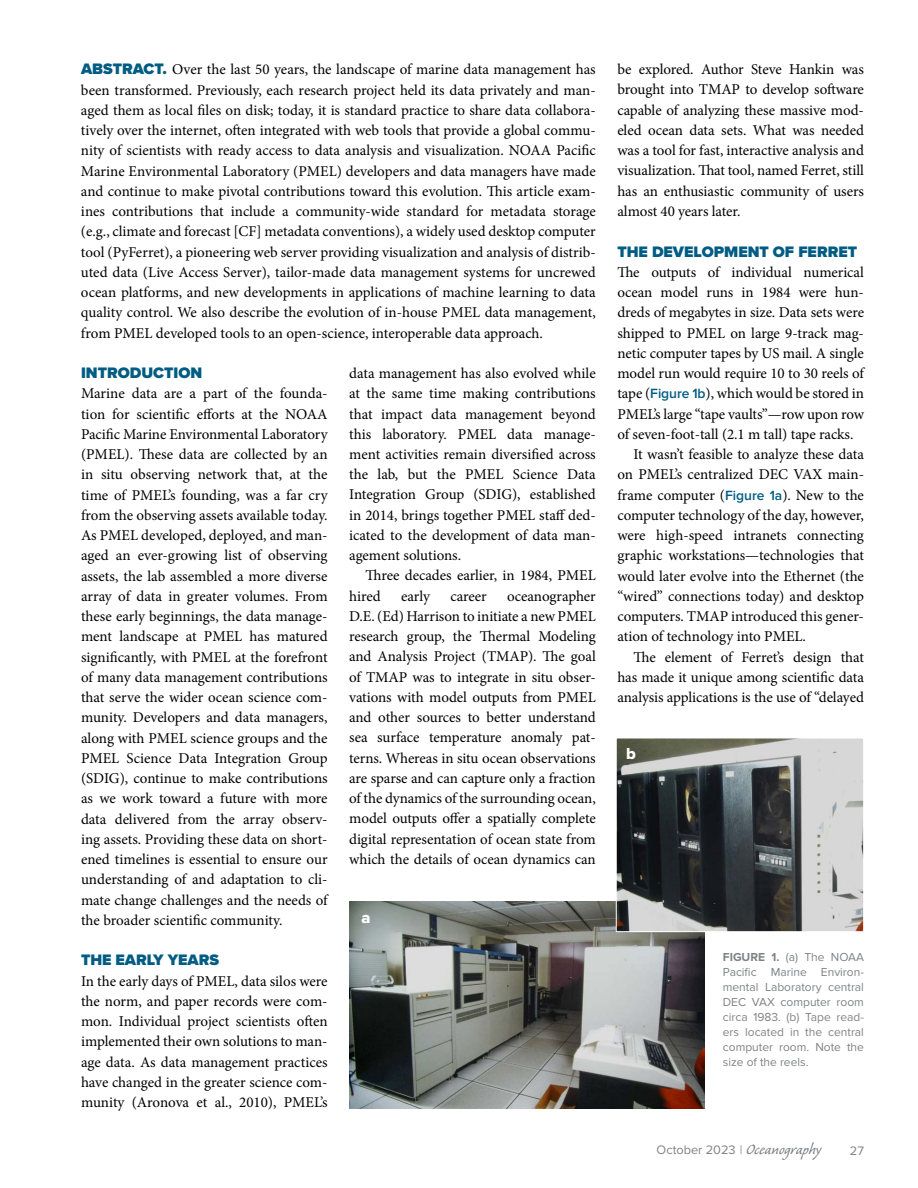
<style>
.page{position:relative;width:918px;height:1188px;background:#fff}
.page>*{position:absolute;margin:0;border:0;box-sizing:border-box;transform-origin:0 0}
.t1{font:16.5px "Proxima Nova Extrabld";color:#fff}
.t2{font:900 15.75px "Proxima Nova";color:#005c83}
.t3{font:15px/20.2px "Minion Pro";letter-spacing:-.005em;color:#000;text-align:justify}
.t4{font:12.75px "Proxima Nova";color:#808285}
.t5{font:12px/15px "Proxima Nova";color:#808285;text-align:justify}
.s1{font-family:"Proxima Nova";font-weight:900;font-size:15.75px;color:#005c83}
.s2{font-family:"Proxima Nova";font-weight:600;font-size:13.8px;color:#005c83}
.s3{font-weight:700}
.s4{font-family:"Caliban Std";font-size:18.75px}
</style>
<div class="page">
<img style="left:349px;top:902px;width:355px;height:206px">
<svg style="left:616px;top:738px;width:248px;height:194px;background:#6d7070"></svg>
<p class="t3" style="left:81px;top:59px;width:516px"><span class="s1">ABSTRACT.</span> Over the last 50 years, the landscape of marine data management has been transformed. Previously, each research project held its data privately and man&shy;aged them as local files on disk; today, it is standard practice to share data collabora&shy;tively over the internet, often integrated with web tools that provide a global commu&shy;nity of scientists with ready access to data analysis and visualization. NOAA Pacific Marine Environmental Laboratory (PMEL) developers and data managers have made and continue to make pivotal contributions toward this evolution. This article exam&shy;ines contributions that include a community-wide standard for metadata storage (e.g., climate and forecast [CF] metadata conventions), a widely used desktop computer tool (PyFerret), a pioneering web server providing visualization and analysis of distrib&shy;uted data (Live Access Server), tailor-made data management systems for uncrewed ocean platforms, and new developments in applications of machine learning to data quality control. We also describe the evolution of in-house PMEL data management, from PMEL developed tools to an open-science, interoperable data approach.</p>
<p class="t2" style="left:81px;top:361px;width:123px">INTRODUCTION</p>
<p class="t3" style="left:81px;top:383px;width:248px">Marine data are a part of the founda&shy;tion for scientific efforts at the NOAA Pacific Marine Environmental Laboratory (PMEL). These data are collected by an in situ observing network that, at the time of PMEL’s founding, was a far cry from the observing assets available today.<br>As PMEL developed, deployed, and man&shy;aged an ever-growing list of observing assets, the lab assembled a more diverse array of data in greater volumes. From these early beginnings, the data manage&shy;ment landscape at PMEL has matured significantly, with PMEL at the forefront of many data management contributions that serve the wider ocean science com&shy;munity. Developers and data managers, along with PMEL science groups and the PMEL Science Data Integration Group (SDIG), continue to make contributions as we work toward a future with more data delivered from the array observ&shy;ing assets. Providing these data on short&shy;ened timelines is essential to ensure our understanding of and adaptation to cli&shy;mate change challenges and the needs of the broader scientific community.</p>
<p class="t2" style="left:81px;top:948px;width:140px">THE EARLY YEARS</p>
<p class="t3" style="left:81px;top:971px;width:248px">In the early days of PMEL, data silos were the norm, and paper records were com&shy;mon. Individual project scientists often implemented their own solutions to man&shy;age data. As data management practices have changed in the greater science com&shy;munity (Aronova et al., 2010), PMEL’s</p>
<p class="t3" style="left:349px;top:363px;width:248px">data management has also evolved while at the same time making contributions that impact data management beyond this laboratory. PMEL data manage&shy;ment activities remain diversified across the lab, but the PMEL Science Data Integration Group (SDIG), established in 2014, brings together PMEL staff ded&shy;icated to the development of data man&shy;agement solutions.</p>
<p class="t3" style="left:349px;top:566px;width:248px;text-indent:16px">Three decades earlier, in 1984, PMEL hired</p>
<p class="t3" style="left:349px;top:586px;width:248px;text-indent:158px">oceanographer D.E. (Ed) Harrison to initiate a new PMEL research group, the Thermal Modeling and Analysis Project (TMAP). The goal of TMAP was to integrate in situ obser&shy;vations with model outputs from PMEL and other sources to better understand sea surface temperature anomaly pat&shy;terns. Whereas in situ ocean observations are sparse and can capture only a fraction of the dynamics of the surrounding ocean, model outputs offer a spatially complete digital representation of ocean state from which the details of ocean dynamics can</p>
<p class="t3" style="left:401px;top:586px;width:30px">early</p>
<p class="t3" style="left:450px;top:586px;width:38px">career</p>
<p class="t1" style="left:361px;top:906px;width:11px">a</p>
<p class="t3" style="left:617px;top:59px;width:248px">be explored. Author Steve Hankin was brought into TMAP to develop software capable of analyzing these massive mod&shy;eled ocean data sets. What was needed was a tool for fast, interactive analysis and visualization. That tool, named Ferret, still has an enthusiastic community of users almost 40 years later.</p>
<p class="t2" style="left:617px;top:240px;width:241px">THE DEVELOPMENT OF FERRET</p>
<p class="t3" style="left:617px;top:262px;width:248px">The outputs of individual numerical</p>
<p class="t3" style="left:617px;top:282px;width:248px">ocean model runs in 1984 were hun-</p>
<p class="t3" style="left:617px;top:302px;width:248px">dreds of megabytes in size. Data sets were</p>
<p class="t3" style="left:617px;top:323px;width:248px">shipped to PMEL on large 9-track mag-</p>
<p class="t3" style="left:617px;top:343px;width:248px">netic computer tapes by US mail. A single</p>
<p class="t3" style="left:617px;top:363px;width:248px">model run would require 10 to 30 reels of</p>
<p class="t3" style="left:617px;top:383px;width:248px">tape (<span class="s2">Figure 1b</span>), which would be stored in</p>
<p class="t3" style="left:617px;top:404px;width:248px">PMEL’s large “tape vaults”—row upon row</p>
<p class="t3" style="left:617px;top:424px;width:238px">of seven-foot-tall (2.1 m tall) tape racks.</p>
<p class="t3" style="left:634px;top:444px;width:232px">It wasn’t feasible to analyze these data</p>
<p class="t3" style="left:617px;top:464px;width:248px">on PMEL’s centralized DEC VAX main-</p>
<p class="t3" style="left:617px;top:485px;width:248px">frame computer (<span class="s2">Figure 1a</span>). New to the</p>
<p class="t3" style="left:617px;top:505px;width:248px">computer technology of the day, however,</p>
<p class="t3" style="left:617px;top:525px;width:248px">were high-speed intranets connecting</p>
<p class="t3" style="left:617px;top:545px;width:248px">graphic workstations—technologies that</p>
<p class="t3" style="left:617px;top:566px;width:248px">would later evolve into the Ethernet (the</p>
<p class="t3" style="left:617px;top:586px;width:248px">“wired” connections today) and desktop</p>
<p class="t3" style="left:617px;top:606px;width:248px">computers. TMAP introduced this gener-</p>
<p class="t3" style="left:617px;top:626px;width:190px">ation of technology into PMEL.</p>
<p class="t3" style="left:634px;top:647px;width:232px">The element of Ferret’s design that</p>
<p class="t3" style="left:617px;top:667px;width:248px">has made it unique among scientific data</p>
<p class="t3" style="left:617px;top:687px;width:248px">analysis applications is the use of “delayed</p>
<p class="t1" style="left:626px;top:742px;width:11px">b</p>
<p class="t5" style="left:723px;top:950px;width:143px"><span class="s3">FIGURE 1.</span> (a) The NOAA Pacific Marine Environ&shy;mental Laboratory central DEC VAX computer room circa 1983. (b) Tape read&shy;ers located in the central computer room. Note the size of the reels.</p>
<p class="t4" style="left:657px;top:1143px;width:166px">October 2023 | <span class="s4">Oceanography</span></p>
<p class="t4" style="left:850px;top:1143px;width:16px">27</p>
</div>
